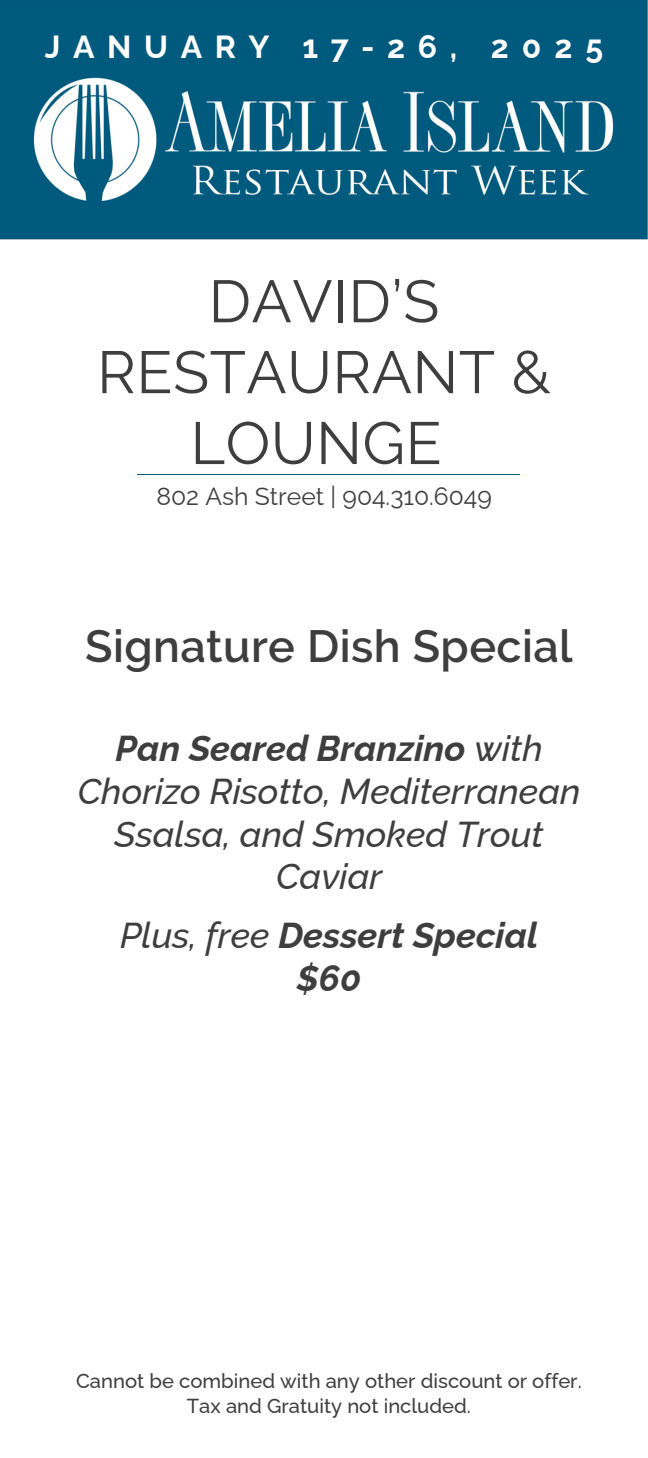
<style>
.page{position:relative;width:648px;height:1458px;background:#fff}
.page>*{position:absolute;margin:0;border:0;box-sizing:border-box;transform-origin:0 0}
.t1{font:59.4px/70.9px "Raleway";letter-spacing:.01em;color:#3f3e3f;text-align:center}
.t2{font:600 45px "Raleway";letter-spacing:.01em;color:#3f3e3f}
.t3{font:italic 500 36px/42.8px "Raleway";color:#3f3e3f;text-align:center}
.t4{font:italic 700 36px/42.8px "Raleway";color:#3f3e3f;text-align:center}
.t5{font:700 31.95px "Raleway";letter-spacing:.395em;color:#fff}
.t6{font:24.75px "Raleway";color:#3f3e3f}
.t7{font:500 20.25px/25.2px "Raleway";color:#3f3e3f;text-align:center}
.s1{font-weight:700}
.s2{font-weight:500}
</style>
<div class="page">
<img style="left:0;top:0;width:648px;height:240px">
<hr style="left:138px;top:474px;width:382px;height:1px;background:#005a7d">
<h4 class="t5" style="left:45px;top:28px;width:414px">JANUARY 17-26,</h4>
<h5 class="t5" style="left:491px;top:28px;width:114px">2025</h5>
<p class="t1" style="left:97px;top:266px;width:455px">DAVID’S<br>RESTAURANT &amp;<br>LOUNGE</p>
<p class="t6" style="left:156px;top:481px;width:337px">802 Ash Street | 904.310.6049</p>
<h1 class="t2" style="left:85px;top:620px;width:489px">Signature Dish Special</h1>
<h2 class="t3" style="left:78px;top:727px;width:504px"><span class="s1">Pan Seared Branzino</span> with<br>Chorizo Risotto, Mediterranean<br>Ssalsa, and Smoked Trout<br>Caviar</h2>
<h3 class="t4" style="left:120px;top:914px;width:420px"><span class="s2">Plus, free</span> Dessert Special $60</h3>
<h3 class="t7" style="left:76px;top:1368px;width:507px">Cannot be combined with any other discount or offer.<br>Tax and Gratuity not included.</h3>
</div>
